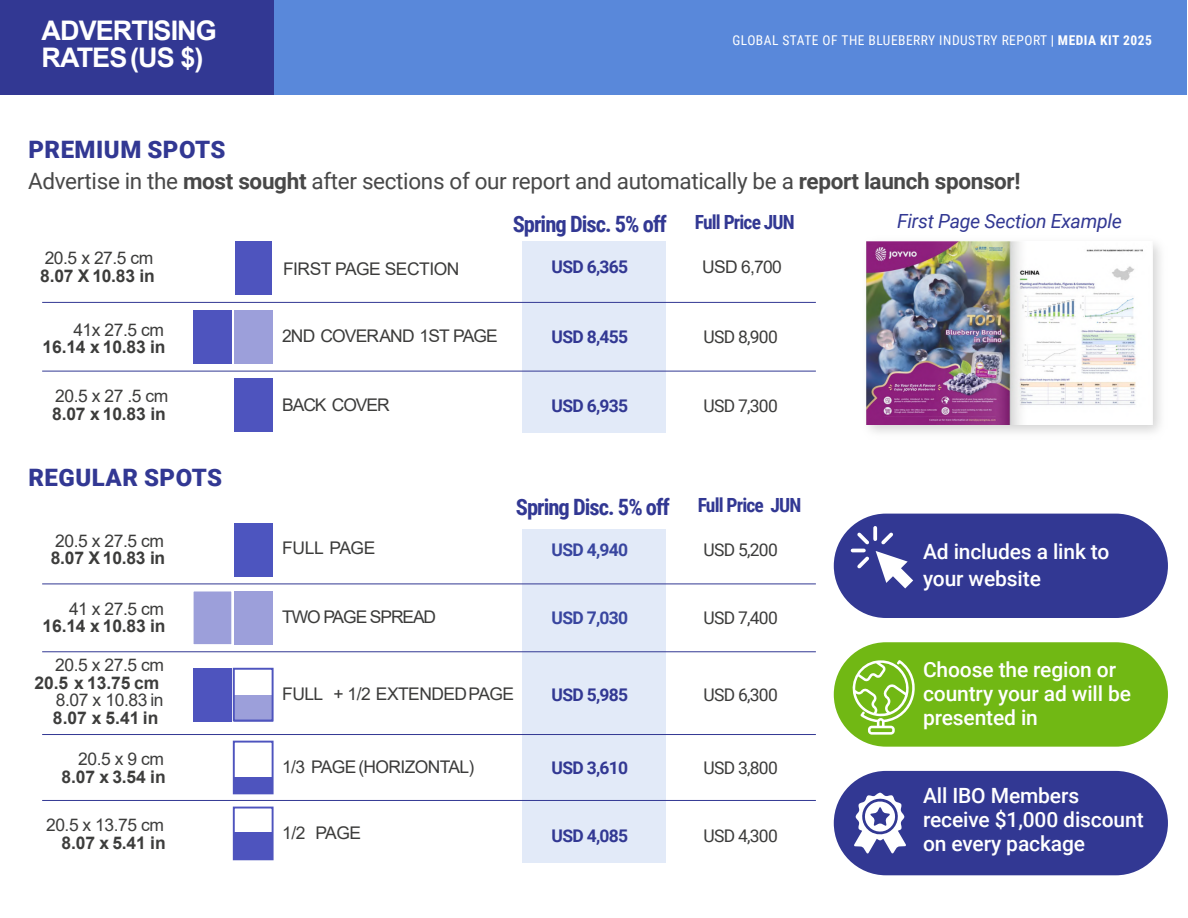
<style>
.page{position:relative;width:1188px;height:918px;background:#fff}
.page>*{position:absolute;margin:0;border:0;box-sizing:border-box;transform-origin:0 0}
.t1{font:700 27px/27px "Arial";letter-spacing:-.035em;color:#fff}
.t2{font:900 24px "Roboto";letter-spacing:.02em;color:#323893}
.t3{font:22.5px "Roboto";letter-spacing:-.015em;color:#484848}
.t4{font:700 22.5px "Roboto Condensed";letter-spacing:-.045em;color:#323893}
.t5{font:500 21px/24px "Roboto";letter-spacing:-.005em;color:#fff}
.t6{font:italic 19.5px "Roboto";letter-spacing:-.015em;color:#323893}
.t7{font:17.4px "Arial";letter-spacing:-.03em;color:#3c3c3b}
.t8{font:700 17.4px "Roboto";letter-spacing:-.04em;color:#323893}
.t9{font:700 17.4px "Arial";letter-spacing:-.01em;color:#3c3c3b}
.t10{font:17.4px "Roboto";letter-spacing:-.04em;color:#3c3c3b}
.t11{font:700 17.4px "Arial";letter-spacing:-.005em;color:#3d3d3c}
.t12{font:17.4px "Arial";letter-spacing:-.025em;color:#3d3d3c}
.t13{font:17.4px "Arial";letter-spacing:-.065em;color:#3c3c3b}
.t14{font:17.4px "Arial";letter-spacing:-.05em;color:#3c3c3b}
.t15{font:13.5px "Roboto Condensed";letter-spacing:.035em;color:#fff}
.s1{font-weight:700}
.s2{font-size:19.5px}
</style>
<div class="page">
<div style="left:273px;top:0;width:914px;height:94px;background:#5988da"></div>
<div style="left:0;top:0;width:273px;height:94px;background:#323893"></div>
<div style="left:234px;top:523px;width:39px;height:54px;background:#4d55bf"></div>
<div style="left:234px;top:591px;width:39px;height:54px;background:#9c9fda"></div>
<div style="left:193px;top:591px;width:39px;height:54px;background:#9c9fda;border:1px solid #fff"></div>
<div style="left:522px;top:530px;width:144px;height:333px;background:#e2eaf8"></div>
<div style="left:234px;top:695px;width:39px;height:27px;background:#9c9fda"></div>
<div style="left:193px;top:668px;width:39px;height:54px;background:#4e54be"></div>
<div style="left:233px;top:668px;width:41px;height:54px;border:2px solid #4e54be"></div>
<div style="left:234px;top:777px;width:39px;height:16px;background:#4e54be"></div>
<div style="left:233px;top:741px;width:41px;height:53px;border:2px solid #4e54be"></div>
<div style="left:234px;top:832px;width:39px;height:28px;background:#4e54be"></div>
<div style="left:233px;top:807px;width:41px;height:53px;border:2px solid #4e54be"></div>
<div style="left:834px;top:514px;width:334px;height:104px;background:#323893;border-radius:52px"></div>
<svg style="left:853px;top:529px;width:60px;height:59px"></svg>
<div style="left:834px;top:642px;width:334px;height:105px;background:#71b814;border-radius:52px"></div>
<svg style="left:849px;top:656px;width:66px;height:79px"></svg>
<div style="left:834px;top:771px;width:334px;height:104px;background:#323893;border-radius:52px"></div>
<svg style="left:854px;top:793px;width:52px;height:61px"></svg>
<hr style="left:43px;top:734px;width:772px;height:1px;background:#323893">
<hr style="left:43px;top:652px;width:772px;height:1px;background:#323893">
<hr style="left:43px;top:584px;width:772px;height:1px;background:#323893">
<hr style="left:43px;top:800px;width:772px;height:1px;background:#323893">
<div style="left:522px;top:241px;width:144px;height:191px;background:#e2eaf8"></div>
<div style="left:234px;top:310px;width:39px;height:54px;background:#9c9fda"></div>
<div style="left:193px;top:310px;width:39px;height:54px;background:#4e54be"></div>
<div style="left:234px;top:379px;width:39px;height:53px;background:#4e54be"></div>
<div style="left:235px;top:241px;width:37px;height:54px;background:#4e54be"></div>
<img style="left:866px;top:241px;width:295px;height:192px">
<img style="left:867px;top:241px;width:286px;height:184px">
<hr style="left:43px;top:302px;width:772px;height:1px;background:#323893">
<hr style="left:43px;top:371px;width:772px;height:1px;background:#323893">
<h1 class="t1" style="left:42px;top:20px;width:177px">ADVERTISING<br>RATES(US $)</h1>
<h2 class="t2" style="left:29px;top:140px;width:199px">PREMIUM SPOTS</h2>
<p class="t15" style="left:732px;top:35px;width:421px">GLOBAL STATE OF THE BLUEBERRY INDUSTRY REPORT <span class="s1">| MEDIA KIT 2025</span></p>
<p class="t3" style="left:28px;top:172px;width:994px">Advertise in the <span class="s1">most sought</span> after sections of our report and automatically be a <span class="s1">report launch sponsor!</span></p>
<p class="t4" style="left:513px;top:215px;width:284px">Spring Disc. 5% off <span class="s2">Full Price JUN</span></p>
<p class="t6" style="left:897px;top:213px;width:226px">First Page Section Example</p>
<p class="t7" style="left:45px;top:252px;width:110px">20.5 x 27.5 cm</p>
<p class="t9" style="left:40px;top:269px;width:116px">8.07 X 10.83 in</p>
<p class="t7" style="left:73px;top:323px;width:92px">41x 27.5 cm</p>
<p class="t9" style="left:43px;top:340px;width:125px">16.14 x 10.83 in</p>
<p class="t7" style="left:283px;top:262px;width:178px">FIRST PAGE SECTION</p>
<p class="t8" style="left:552px;top:260px;width:78px">USD 6,365</p>
<p class="t7" style="left:702px;top:260px;width:81px">USD 6,700</p>
<p class="t14" style="left:282px;top:330px;width:217px">2ND COVERAND 1ST PAGE</p>
<p class="t8" style="left:552px;top:330px;width:78px">USD 8,455</p>
<p class="t10" style="left:703px;top:330px;width:76px">USD 8,900</p>
<p class="t7" style="left:55px;top:390px;width:115px">20.5 x 27 .5 cm</p>
<p class="t9" style="left:52px;top:407px;width:115px">8.07 x 10.83 in</p>
<p class="t8" style="left:552px;top:399px;width:78px">USD 6,935</p>
<p class="t10" style="left:703px;top:399px;width:76px">USD 7,300</p>
<p class="t13" style="left:282px;top:398px;width:109px">BACK COVER</p>
<h2 class="t2" style="left:29px;top:468px;width:195px">REGULAR SPOTS</h2>
<p class="t4" style="left:516px;top:498px;width:287px">Spring Disc. 5% off <span class="s2">Full Price JUN</span></p>
<p class="t7" style="left:55px;top:534px;width:110px">20.5 x 27.5 cm</p>
<p class="t9" style="left:51px;top:552px;width:116px">8.07 X 10.83 in</p>
<p class="t8" style="left:552px;top:543px;width:78px">USD 4,940</p>
<p class="t10" style="left:703px;top:543px;width:76px">USD 5,200</p>
<p class="t7" style="left:282px;top:542px;width:95px">FULL PAGE</p>
<p class="t7" style="left:69px;top:602px;width:96px">41 x 27.5 cm</p>
<p class="t9" style="left:43px;top:619px;width:125px">16.14 x 10.83 in</p>
<p class="t8" style="left:552px;top:611px;width:78px">USD 7,030</p>
<p class="t10" style="left:703px;top:611px;width:76px">USD 7,400</p>
<p class="t13" style="left:282px;top:611px;width:155px">TWO PAGE SPREAD</p>
<p class="t7" style="left:55px;top:659px;width:110px">20.5 x 27.5 cm</p>
<p class="t11" style="left:35px;top:676px;width:126px">20.5 x 13.75 cm</p>
<p class="t12" style="left:56px;top:694px;width:109px">8.07 x 10.83 in</p>
<p class="t11" style="left:53px;top:711px;width:107px">8.07 x 5.41 in</p>
<p class="t7" style="left:282px;top:688px;width:233px">FULL + 1/2 EXTENDEDPAGE</p>
<p class="t8" style="left:552px;top:688px;width:78px">USD 5,985</p>
<p class="t10" style="left:703px;top:688px;width:76px">USD 6,300</p>
<p class="t12" style="left:78px;top:753px;width:87px">20.5 x 9 cm</p>
<p class="t11" style="left:62px;top:770px;width:106px">8.07 x 3.54 in</p>
<p class="t8" style="left:552px;top:761px;width:78px">USD 3,610</p>
<p class="t10" style="left:703px;top:761px;width:76px">USD 3,800</p>
<p class="t7" style="left:282px;top:761px;width:194px">1/3 PAGE(HORIZONTAL)</p>
<p class="t12" style="left:46px;top:819px;width:119px">20.5 x 13.75 cm</p>
<p class="t11" style="left:62px;top:836px;width:106px">8.07 x 5.41 in</p>
<p class="t8" style="left:552px;top:829px;width:78px">USD 4,085</p>
<p class="t10" style="left:703px;top:829px;width:76px">USD 4,300</p>
<p class="t7" style="left:282px;top:826px;width:80px">1/2 PAGE</p>
<p class="t5" style="left:923px;top:540px;width:188px;line-height:27px">Ad includes a link to your website</p>
<p class="t5" style="left:923px;top:660px;width:210px">Choose the region or country your ad will be presented in</p>
<p class="t5" style="left:923px;top:786px;width:222px">All IBO Members receive $1,000 discount on every package</p>
</div>
